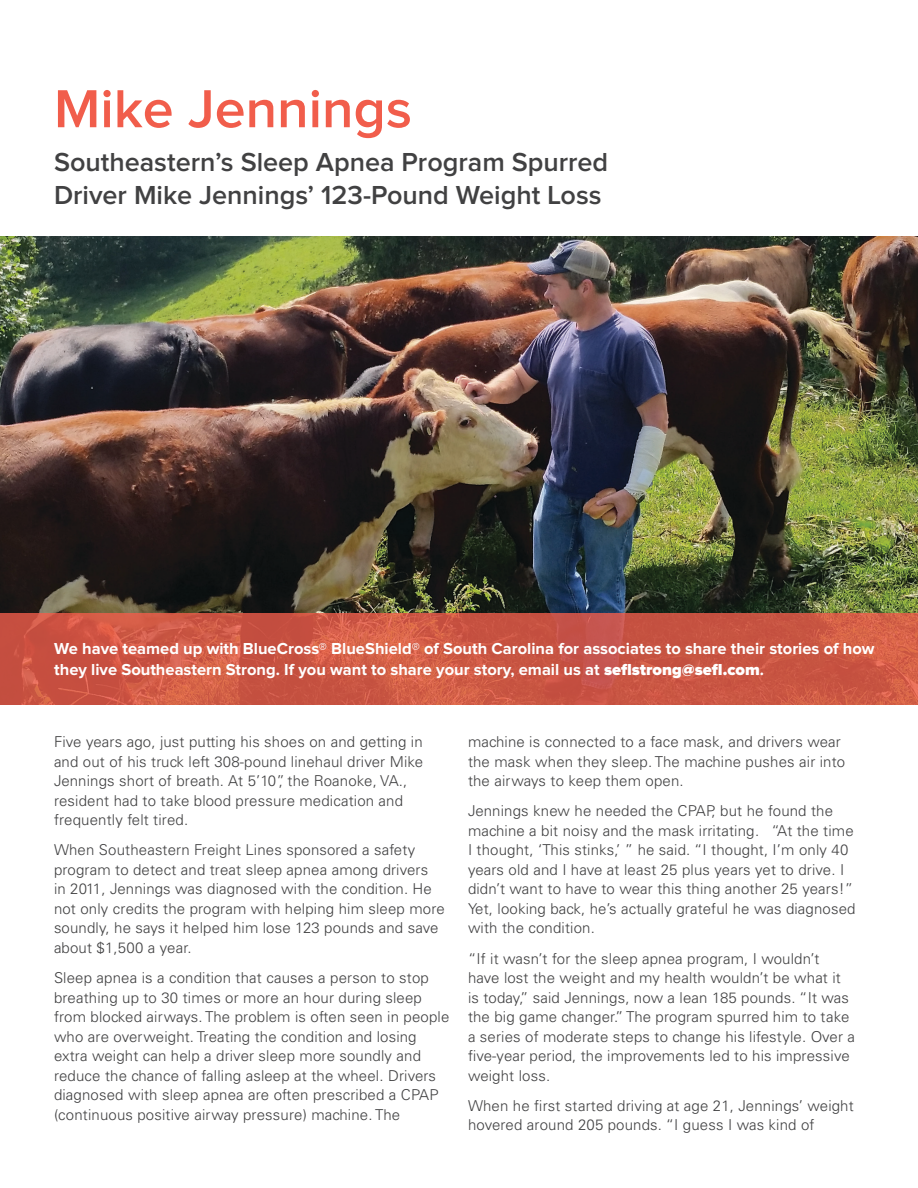
<style>
.page{position:relative;width:918px;height:1188px;background:#fff}
.page>*{position:absolute;margin:0;border:0;box-sizing:border-box;transform-origin:0 0}
.t1{font:600 55.5px "Proxima Nova";color:#f15d4b}
.t2{font:600 27px/33px "Proxima Nova";color:#414142}
.t3{font:700 16.5px/21px "Proxima Nova";color:#fff}
.t4{font:300 15px/19.5px "Univers LT Std";letter-spacing:.01em;color:#414142}
.s1{font-weight:900}
</style>
<div class="page">
<img style="left:0;top:236px;width:918px;height:377px">
<svg style="left:0;top:613px;width:918px;height:92px;background:#cc5744"></svg>
<p class="t1" style="left:54px;top:77px;width:359px">Mike Jennings</p>
<p class="t2" style="left:54px;top:146px;width:556px">Southeastern’s Sleep Apnea Program Spurred<br>Driver Mike Jennings’ 123-Pound Weight Loss</p>
<p class="t3" style="left:54px;top:638px;width:822px">We have teamed up with BlueCross® BlueShield® of South Carolina for associates to share their stories of how they live Southeastern Strong. If you want to share your story, email us at <span class="s1">seflstrong@sefl.com</span>.</p>
<p class="t4" style="left:54px;top:732px;width:371px">Five years ago, just putting his shoes on and getting in and out of his truck left 308-pound linehaul driver Mike Jennings short of breath. At 5’10”, the Roanoke, VA., resident had to take blood pressure medication and frequently felt tired.</p>
<p class="t4" style="left:54px;top:840px;width:392px">When Southeastern Freight Lines sponsored a safety program to detect and treat sleep apnea among drivers<br>in 2011, Jennings was diagnosed with the condition. He not only credits the program with helping him sleep more soundly, he says it helped him lose 123 pounds and save about $1,500 a year.</p>
<p class="t4" style="left:54px;top:968px;width:397px">Sleep apnea is a condition that causes a person to stop breathing up to 30 times or more an hour during sleep from blocked airways. The problem is often seen in people who are overweight. Treating the condition and losing extra weight can help a driver sleep more soundly and reduce the chance of falling asleep at the wheel. Drivers diagnosed with sleep apnea are often prescribed a CPAP (continuous positive airway pressure) machine. The</p>
<p class="t4" style="left:468px;top:732px;width:379px">machine is connected to a face mask, and drivers wear the mask when they sleep. The machine pushes air into the airways to keep them open.</p>
<p class="t4" style="left:468px;top:801px;width:389px">Jennings knew he needed the CPAP, but he found the machine a bit noisy and the mask irritating. “At the time I thought, ‘This stinks,’ ” he said. “I thought, I’m only 40 years old and I have at least 25 plus years yet to drive. I didn’t want to have to wear this thing another 25 years!” Yet, looking back, he’s actually grateful he was diagnosed with the condition.</p>
<p class="t4" style="left:468px;top:949px;width:389px">“If it wasn’t for the sleep apnea program, I wouldn’t<br>have lost the weight and my health wouldn’t be what it is today,” said Jennings, now a lean 185 pounds. “It was the big game changer.” The program spurred him to take a series of moderate steps to change his lifestyle. Over a five-year period, the improvements led to his impressive weight loss.</p>
<p class="t4" style="left:468px;top:1096px;width:387px">When he first started driving at age 21, Jennings’ weight hovered around 205 pounds. “I guess I was kind of</p>
</div>
